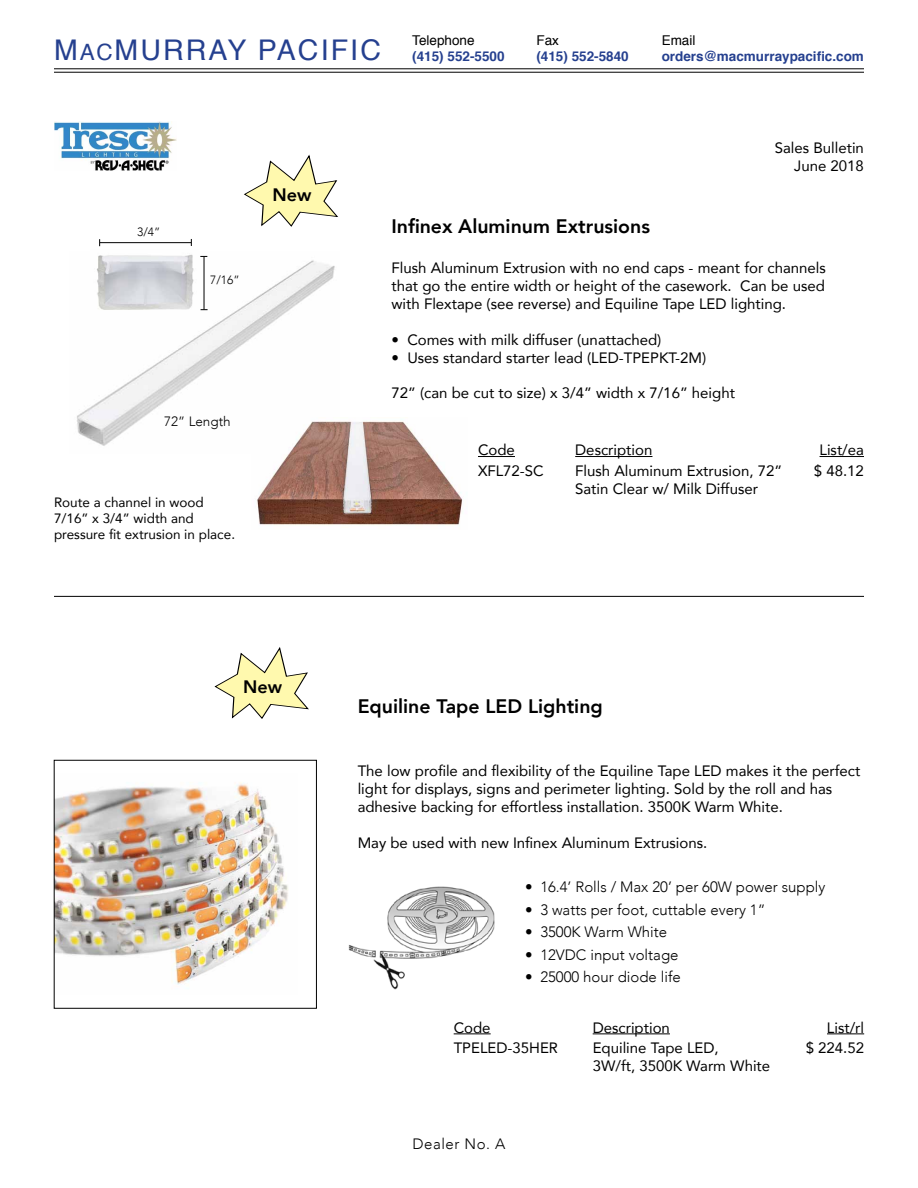
<style>
.page{position:relative;width:918px;height:1188px;background:#fff}
.page>*{position:absolute;margin:0;border:0;box-sizing:border-box;transform-origin:0 0}
.t1{font:28.5px "Helvetica";letter-spacing:.075em;color:#25408f}
.t2{font:800 19.5px "Avenir";color:#000}
.t3{font:800 18px "Avenir";color:#000}
.t4{font:15px/18px "Avenir";color:#000}
.t5{font:300 15px "Avenir";color:#000}
.t6{font:300 15px "Avenir";letter-spacing:.04em;color:#000}
.t7{font:13.5px/16.2px "Avenir";color:#000}
.t8{font:700 13.5px "Helvetica";color:#25408f}
.t9{font:13.5px "Helvetica";color:#000}
.t10{font:300 13.5px "Avenir";color:#000}
.t11{font:300 12px "Avenir";color:#000}
.s1{font-size:22.5px}
.s2{font-weight:700;font-size:13.5px}
</style>
<div class="page">
<hr style="left:54px;top:72px;width:810px;height:1px;background:#000">
<hr style="left:54px;top:68px;width:810px;height:1px;background:#000">
<img style="left:54px;top:121px;width:122px;height:50px">
<img style="left:56px;top:782px;width:232px;height:203px">
<div style="left:54px;top:760px;width:263px;height:248px;border:1px solid #000"></div>
<hr style="left:454px;top:1033px;width:37px;height:1px;background:#000">
<hr style="left:593px;top:1033px;width:77px;height:1px;background:#000">
<hr style="left:827px;top:1033px;width:37px;height:1px;background:#000">
<img style="left:348px;top:886px;width:147px;height:104px">
<svg style="left:215px;top:647px;width:94px;height:72px"></svg>
<hr style="left:54px;top:596px;width:810px;height:1px;background:#000">
<svg style="left:244px;top:155px;width:94px;height:72px"></svg>
<img style="left:77px;top:255px;width:258px;height:191px">
<img style="left:91px;top:254px;width:107px;height:65px">
<hr style="left:204px;top:257px;width:1px;height:53px;background:#000">
<hr style="left:100px;top:242px;width:91px;height:1px;background:#000">
<img style="left:252px;top:417px;width:211px;height:108px">
<hr style="left:478px;top:456px;width:37px;height:1px;background:#000">
<hr style="left:575px;top:456px;width:77px;height:1px;background:#000">
<hr style="left:820px;top:456px;width:44px;height:1px;background:#000">
<p class="t9" style="left:412px;top:29px;width:64px">Telephone</p>
<h1 class="t1" style="left:54px;top:28px;width:452px">M<span class="s1">AC</span>MURRAY PACIFIC <span class="s2">(415) 552-5500</span></h1>
<p class="t9" style="left:536px;top:29px;width:24px">Fax</p>
<p class="t8" style="left:536px;top:45px;width:94px">(415) 552-5840</p>
<p class="t9" style="left:662px;top:29px;width:35px">Email</p>
<p class="t8" style="left:662px;top:45px;width:204px">orders@macmurraypacific.com</p>
<p class="t11" style="left:137px;top:224px;width:25px">3/4”</p>
<p class="t3" style="left:273px;top:180px;width:40px">New</p>
<h2 class="t2" style="left:392px;top:212px;width:260px">Infinex Aluminum Extrusions</h2>
<p class="t4" style="left:775px;top:138px;width:91px;text-align:right">Sales Bulletin<br>June 2018</p>
<p class="t11" style="left:210px;top:273px;width:31px">7/16”</p>
<p class="t10" style="left:164px;top:414px;width:68px">72” Length</p>
<p class="t7" style="left:54px;top:493px;width:183px">Route a channel in wood<br>7/16” x 3/4” width and pressure fit extrusion in place.</p>
<p class="t3" style="left:243px;top:673px;width:40px">New</p>
<p class="t4" style="left:392px;top:259px;width:436px;text-align:justify">Flush Aluminum Extrusion with no end caps - meant for channels that go the entire width or height of the casework. Can be used with Flextape (see reverse) and Equiline Tape LED lighting.</p>
<p class="t4" style="left:392px;top:331px;width:271px">• Comes with milk diffuser (unattached)</p>
<p class="t4" style="left:392px;top:349px;width:316px">• Uses standard starter lead (LED-TPEPKT-2M)</p>
<p class="t4" style="left:392px;top:383px;width:345px">72” (can be cut to size) x 3/4” width x 7/16” height</p>
<p class="t4" style="left:478px;top:441px;width:38px">Code</p>
<p class="t4" style="left:575px;top:441px;width:79px">Description</p>
<p class="t4" style="left:820px;top:441px;width:46px">List/ea</p>
<p class="t4" style="left:478px;top:461px;width:67px">XFL72-SC</p>
<p class="t4" style="left:575px;top:461px;width:209px">Flush Aluminum Extrusion, 72”<br>Satin Clear w/ Milk Diffuser</p>
<p class="t4" style="left:814px;top:461px;width:52px">$ 48.12</p>
<h2 class="t2" style="left:358px;top:691px;width:247px">Equiline Tape LED Lighting</h2>
<p class="t4" style="left:358px;top:761px;width:504px">The low profile and flexibility of the Equiline Tape LED makes it the perfect light for displays, signs and perimeter lighting. Sold by the roll and has adhesive backing for effortless installation. 3500K Warm White.</p>
<p class="t4" style="left:358px;top:833px;width:351px">May be used with new Infinex Aluminum Extrusions.</p>
<p class="t5" style="left:525px;top:878px;width:302px">• 16.4’ Rolls / Max 20’ per 60W power supply</p>
<p class="t5" style="left:525px;top:901px;width:242px">• 3 watts per foot, cuttable every 1”</p>
<p class="t5" style="left:525px;top:923px;width:144px">• 3500K Warm White</p>
<p class="t5" style="left:525px;top:946px;width:155px">• 12VDC input voltage</p>
<p class="t5" style="left:525px;top:968px;width:157px">• 25000 hour diode life</p>
<p class="t4" style="left:454px;top:1018px;width:38px">Code</p>
<p class="t4" style="left:593px;top:1018px;width:79px">Description</p>
<p class="t4" style="left:827px;top:1018px;width:39px">List/rl</p>
<p class="t4" style="left:454px;top:1038px;width:106px">TPELED-35HER</p>
<p class="t4" style="left:593px;top:1038px;width:179px">Equiline Tape LED,<br>3W/ft, 3500K Warm White</p>
<p class="t4" style="left:806px;top:1038px;width:60px">$ 224.52</p>
<p class="t6" style="left:412px;top:1135px;width:95px">Dealer No. A</p>
</div>
